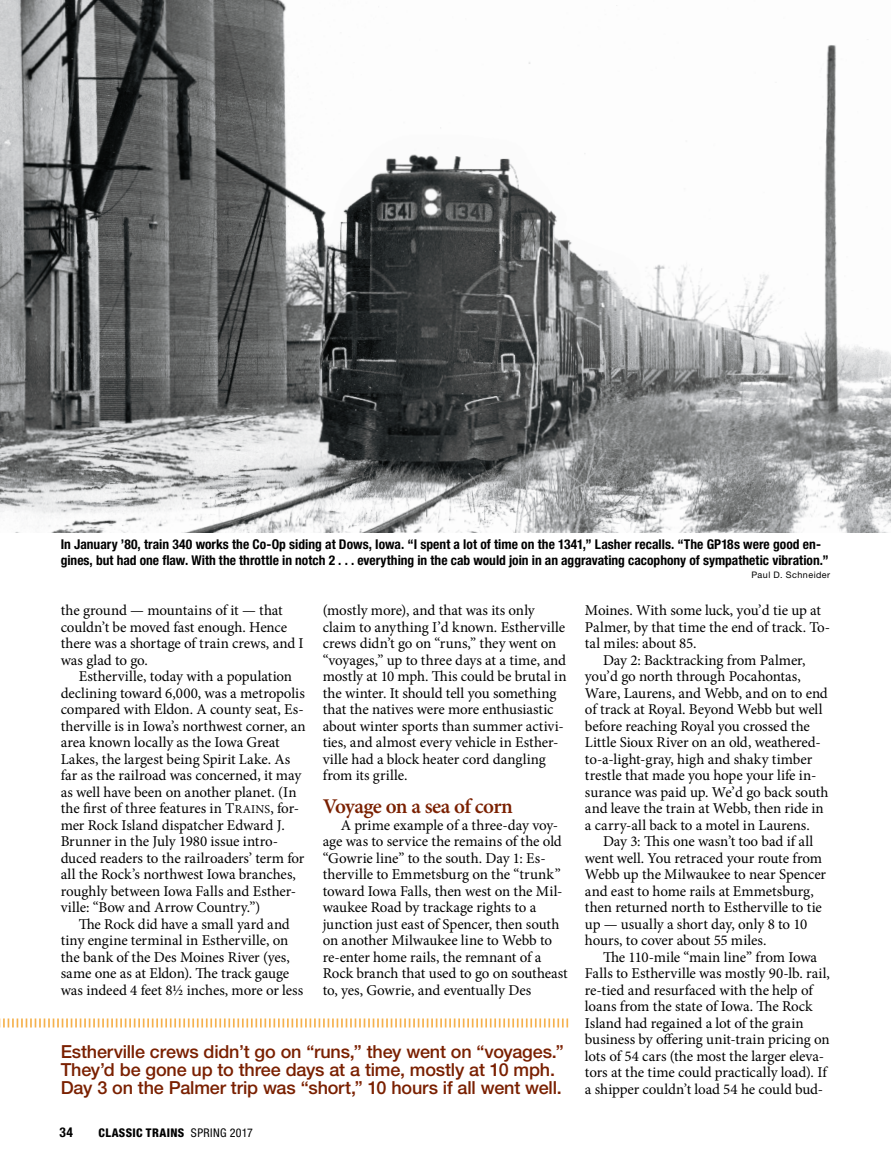
<style>
.page{position:relative;width:891px;height:1161px;background:#fff}
.page>*{position:absolute;margin:0;border:0;box-sizing:border-box;transform-origin:0 0}
.t1{font:600 21px "Minion Pro";letter-spacing:-.03em;color:#7a2000}
.t2{font:500 18px/18px "Helvetica Neue LT Std";letter-spacing:-.01em;color:#7a2000}
.t3{font:15px/16.5px "Minion Pro";letter-spacing:-.005em;color:#000}
.t4{font:700 condensed 13.5px/16.5px "Helvetica Neue LT Std";color:#000}
.t5{font:800 condensed 12px "Helvetica Neue LT Std";letter-spacing:.03em;color:#000}
.t6{font:9px "Helvetica Neue LT Std";letter-spacing:.05em;color:#000}
.s1{font-size:12px}
.s2{font-weight:400}
</style>
<div class="page">
<img style="left:0;top:0;width:891px;height:532px">
<svg style="left:0;top:1018px;width:568px;height:10px"></svg>
<p class="t4" style="left:61px;top:536px;width:770px">In January ’80, train 340 works the Co-Op siding at Dows, Iowa. “I spent a lot of time on the 1341,” Lasher recalls. “The GP18s were good en&shy;gines, but had one flaw. With the throttle in notch 2 . . . everything in the cab would join in an aggravating cacophony of sympathetic vibration.”</p>
<p class="t6" style="left:751px;top:569px;width:80px">Paul D. Schneider</p>
<p class="t3" style="left:61px;top:602px;width:224px">the ground — mountains of it — that</p>
<p class="t3" style="left:61px;top:619px;width:228px">couldn’t be moved fast enough. Hence</p>
<p class="t3" style="left:61px;top:635px;width:245px">there was a shortage of train crews, and I</p>
<p class="t3" style="left:61px;top:652px;width:89px">was glad to go.</p>
<p class="t3" style="left:79px;top:668px;width:215px">Estherville, today with a population</p>
<p class="t3" style="left:61px;top:685px;width:246px">declining toward 6,000, was a metropolis</p>
<p class="t3" style="left:61px;top:701px;width:245px">compared with Eldon. A county seat, Es-</p>
<p class="t3" style="left:61px;top:718px;width:247px">therville is in Iowa’s northwest corner, an</p>
<p class="t3" style="left:61px;top:734px;width:221px">area known locally as the Iowa Great</p>
<p class="t3" style="left:61px;top:751px;width:231px">Lakes, the largest being Spirit Lake. As</p>
<p class="t3" style="left:61px;top:767px;width:242px">far as the railroad was concerned, it may</p>
<p class="t3" style="left:61px;top:784px;width:237px">as well have been on another planet. (In</p>
<p class="t3" style="left:61px;top:800px;width:240px">the first of three features in T<span class="s1">RAINS</span>, for-</p>
<p class="t3" style="left:61px;top:817px;width:226px">mer Rock Island dispatcher Edward J.</p>
<p class="t3" style="left:61px;top:833px;width:219px">Brunner in the July 1980 issue intro-</p>
<p class="t3" style="left:61px;top:850px;width:245px">duced readers to the railroaders’ term for</p>
<p class="t3" style="left:61px;top:866px;width:237px">all the Rock’s northwest Iowa branches,</p>
<p class="t3" style="left:61px;top:883px;width:237px">roughly between Iowa Falls and Esther-</p>
<p class="t3" style="left:61px;top:899px;width:201px">ville: “Bow and Arrow Country.”)</p>
<p class="t3" style="left:79px;top:916px;width:213px">The Rock did have a small yard and</p>
<p class="t3" style="left:61px;top:932px;width:229px">tiny engine terminal in Estherville, on</p>
<p class="t3" style="left:61px;top:949px;width:231px">the bank of the Des Moines River (yes,</p>
<p class="t3" style="left:61px;top:965px;width:230px">same one as at Eldon). The track gauge</p>
<p class="t3" style="left:61px;top:982px;width:244px">was indeed 4 feet 8½ inches, more or less</p>
<p class="t3" style="left:323px;top:602px;width:246px">(mostly more), and that was its only claim to anything I’d known. Estherville crews didn’t go on “runs,” they went on “voyages,” up to three days at a time, and mostly at 10 mph. This could be brutal in the winter. It should tell you something that the natives were more enthusiastic about winter sports than summer activi&shy;ties, and almost every vehicle in Esther&shy;ville had a block heater cord dangling from its grille.</p>
<p class="t1" style="left:323px;top:792px;width:192px">Voyage on a sea of corn</p>
<p class="t3" style="left:323px;top:817px;width:247px;text-indent:18px">A prime example of a three-day voy&shy;age was to service the remains of the old “Gowrie line” to the south. Day 1: Es&shy;therville to Emmetsburg on the “trunk” toward Iowa Falls, then west on the Mil&shy;waukee Road by trackage rights to a junction just east of Spencer, then south on another Milwaukee line to Webb to re-enter home rails, the remnant of a Rock branch that used to go on southeast to, yes, Gowrie, and eventually Des</p>
<p class="t2" style="left:61px;top:1042px;width:505px">Estherville crews didn’t go on “runs,” they went on “voyages.”<br>They’d be gone up to three days at a time, mostly at 10 mph.<br>Day 3 on the Palmer trip was “short,” 10 hours if all went well.</p>
<p class="t4" style="left:60px;top:1124px;width:15px">34</p>
<p class="t5" style="left:99px;top:1125px;width:156px">CLASSIC TRAINS <span class="s2">SPRING 2017</span></p>
<p class="t3" style="left:585px;top:602px;width:238px">Moines. With some luck, you’d tie up at</p>
<p class="t3" style="left:585px;top:619px;width:247px">Palmer, by that time the end of track. To-</p>
<p class="t3" style="left:585px;top:635px;width:113px">tal miles: about 85.</p>
<p class="t3" style="left:603px;top:652px;width:204px">Day 2: Backtracking from Palmer,</p>
<p class="t3" style="left:585px;top:668px;width:217px">you’d go north through Pocahontas,</p>
<p class="t3" style="left:585px;top:685px;width:244px">Ware, Laurens, and Webb, and on to end</p>
<p class="t3" style="left:585px;top:701px;width:239px">of track at Royal. Beyond Webb but well</p>
<p class="t3" style="left:585px;top:718px;width:226px">before reaching Royal you crossed the</p>
<p class="t3" style="left:585px;top:734px;width:237px">Little Sioux River on an old, weathered-</p>
<p class="t3" style="left:585px;top:751px;width:229px">to-a-light-gray, high and shaky timber</p>
<p class="t3" style="left:585px;top:767px;width:233px">trestle that made you hope your life in-</p>
<p class="t3" style="left:585px;top:784px;width:245px">surance was paid up. We’d go back south</p>
<p class="t3" style="left:585px;top:800px;width:240px">and leave the train at Webb, then ride in</p>
<p class="t3" style="left:585px;top:817px;width:226px">a carry-all back to a motel in Laurens.</p>
<p class="t3" style="left:603px;top:833px;width:212px">Day 3: This one wasn’t too bad if all</p>
<p class="t3" style="left:585px;top:850px;width:239px">went well. You retraced your route from</p>
<p class="t3" style="left:585px;top:866px;width:243px">Webb up the Milwaukee to near Spencer</p>
<p class="t3" style="left:585px;top:883px;width:230px">and east to home rails at Emmetsburg,</p>
<p class="t3" style="left:585px;top:899px;width:238px">then returned north to Estherville to tie</p>
<p class="t3" style="left:585px;top:916px;width:224px">up — usually a short day, only 8 to 10</p>
<p class="t3" style="left:585px;top:932px;width:183px">hours, to cover about 55 miles.</p>
<p class="t3" style="left:603px;top:949px;width:216px">The 110-mile “main line” from Iowa</p>
<p class="t3" style="left:585px;top:965px;width:247px">Falls to Estherville was mostly 90-lb. rail,</p>
<p class="t3" style="left:585px;top:982px;width:229px">re-tied and resurfaced with the help of</p>
<p class="t3" style="left:585px;top:998px;width:229px">loans from the state of Iowa. The Rock</p>
<p class="t3" style="left:585px;top:1015px;width:220px">Island had regained a lot of the grain</p>
<p class="t3" style="left:585px;top:1031px;width:246px">business by offering unit-train pricing on</p>
<p class="t3" style="left:585px;top:1048px;width:241px">lots of 54 cars (the most the larger eleva-</p>
<p class="t3" style="left:585px;top:1064px;width:243px">tors at the time could practically load). If</p>
<p class="t3" style="left:585px;top:1081px;width:240px">a shipper couldn’t load 54 he could bud-</p>
</div>
